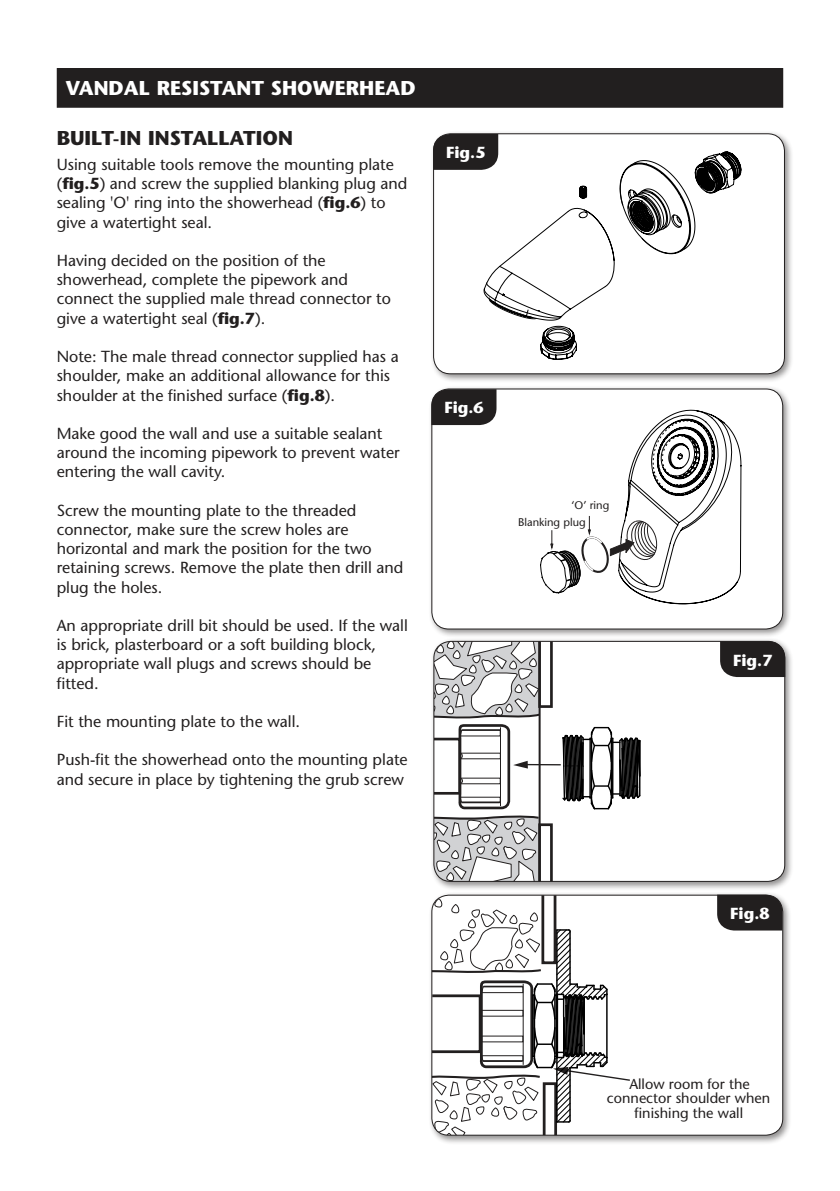
<style>
.page{position:relative;width:840px;height:1191px;background:#fff}
.page>*{position:absolute;margin:0;border:0;box-sizing:border-box;transform-origin:0 0}
.t1{font:700 20px "Stone Sans Std";color:#fff}
.t2{font:700 20px "Stone Sans Std";color:#221f1f}
.t3{font:500 16px/19.2px "Stone Sans Std";color:#221f1f}
.t4{font:700 16px "Stone Sans Std";color:#fff}
.t5{font:500 14.4px/14.4px "Stone Sans Std";color:#221f1f;text-align:center}
.t6{font:500 11.2px "Stone Sans Std";color:#221f1f}
.s1{font-weight:700}
</style>
<div class="page">
<div style="left:57px;top:69px;width:725px;height:38px;background:#221f1f"></div>
<div style="left:57px;top:68px;width:725px;height:40px;border:1px solid #221f1f"></div>
<div style="left:427px;top:385px;width:364px;height:253px;background:#221f1f;opacity:.5"></div>
<div style="left:431px;top:389px;width:351px;height:240px;background:#fff;border-radius:17px"></div>
<div style="left:431px;top:388px;width:351px;height:241px;border:1px solid #221f1f;border-radius:17px"></div>
<div style="left:429px;top:637px;width:364px;height:254px;background:#221f1f;opacity:.5"></div>
<div style="left:433px;top:641px;width:351px;height:240px;background:#fff;border-radius:17px"></div>
<svg style="left:560px;top:726px;width:81px;height:84px"></svg>
<hr style="left:525px;top:764px;width:35px;height:1px;background:#221f1f">
<svg style="left:434px;top:641px;width:120px;height:240px"></svg>
<div style="left:433px;top:641px;width:351px;height:241px;border:1px solid #221f1f;border-radius:17px"></div>
<svg style="left:719px;top:641px;width:65px;height:36px;background:#2e2b2b"></svg>
<svg style="left:431px;top:389px;width:65px;height:36px;background:#2c2a2a"></svg>
<svg style="left:540px;top:410px;width:200px;height:194px"></svg>
<div style="left:427px;top:891px;width:364px;height:253px;background:#221f1f;opacity:.5"></div>
<div style="left:431px;top:895px;width:351px;height:240px;background:#fff;border-radius:17px"></div>
<svg style="left:431px;top:895px;width:199px;height:240px"></svg>
<div style="left:431px;top:894px;width:351px;height:241px;border:1px solid #221f1f;border-radius:17px"></div>
<svg style="left:716px;top:894px;width:65px;height:36px;background:#302d2d"></svg>
<div style="left:429px;top:130px;width:364px;height:253px;background:#221f1f;opacity:.5"></div>
<div style="left:433px;top:134px;width:351px;height:240px;background:#fff;border-radius:17px"></div>
<div style="left:433px;top:133px;width:351px;height:241px;border:1px solid #221f1f;border-radius:17px"></div>
<div style="left:433px;top:134px;width:65px;height:36px;background:#221f1f"></div>
<svg style="left:483px;top:152px;width:258px;height:208px"></svg>
<p class="t1" style="left:66px;top:77px;width:351px">VANDAL RESISTANT SHOWERHEAD</p>
<p class="t2" style="left:57px;top:130px;width:237px">BUILT-IN INSTALLATION</p>
<p class="t3" style="left:57px;top:156px;width:352px">Using suitable tools remove the mounting plate (<span class="s1">fig.5</span>) and screw the supplied blanking plug and sealing 'O' ring into the showerhead (<span class="s1">fig.6</span>) to give a watertight seal.</p>
<p class="t3" style="left:57px;top:252px;width:335px">Having decided on the position of the showerhead, complete the pipework and connect the supplied male thread connector to give a watertight seal (<span class="s1">fig.7</span>).</p>
<p class="t3" style="left:57px;top:348px;width:343px">Note: The male thread connector supplied has a shoulder, make an additional allowance for this shoulder at the finished surface (<span class="s1">fig.8</span>).</p>
<p class="t3" style="left:57px;top:425px;width:344px">Make good the wall and use a suitable sealant around the incoming pipework to prevent water entering the wall cavity.</p>
<p class="t3" style="left:57px;top:502px;width:348px">Screw the mounting plate to the threaded connector, make sure the screw holes are horizontal and mark the position for the two retaining screws. Remove the plate then drill and plug the holes.</p>
<p class="t3" style="left:57px;top:617px;width:352px">An appropriate drill bit should be used. If the wall is brick, plasterboard or a soft building block, appropriate wall plugs and screws should be fitted.</p>
<p class="t3" style="left:57px;top:713px;width:245px">Fit the mounting plate to the wall.</p>
<p class="t3" style="left:57px;top:751px;width:352px;line-height:20px">Push‑fit the showerhead onto the mounting plate and secure in place by tightening the grub screw</p>
<p class="t4" style="left:446px;top:146px;width:41px">Fig.5</p>
<p class="t4" style="left:444px;top:401px;width:41px">Fig.6</p>
<p class="t6" style="left:571px;top:501px;width:39px">‘O’ ring</p>
<p class="t6" style="left:518px;top:517px;width:69px">Blanking plug</p>
<p class="t4" style="left:732px;top:654px;width:41px">Fig.7</p>
<p class="t4" style="left:729px;top:906px;width:41px">Fig.8</p>
<p class="t5" style="left:606px;top:1078px;width:165px">Allow room for the connector shoulder when finishing the wall</p>
</div>
